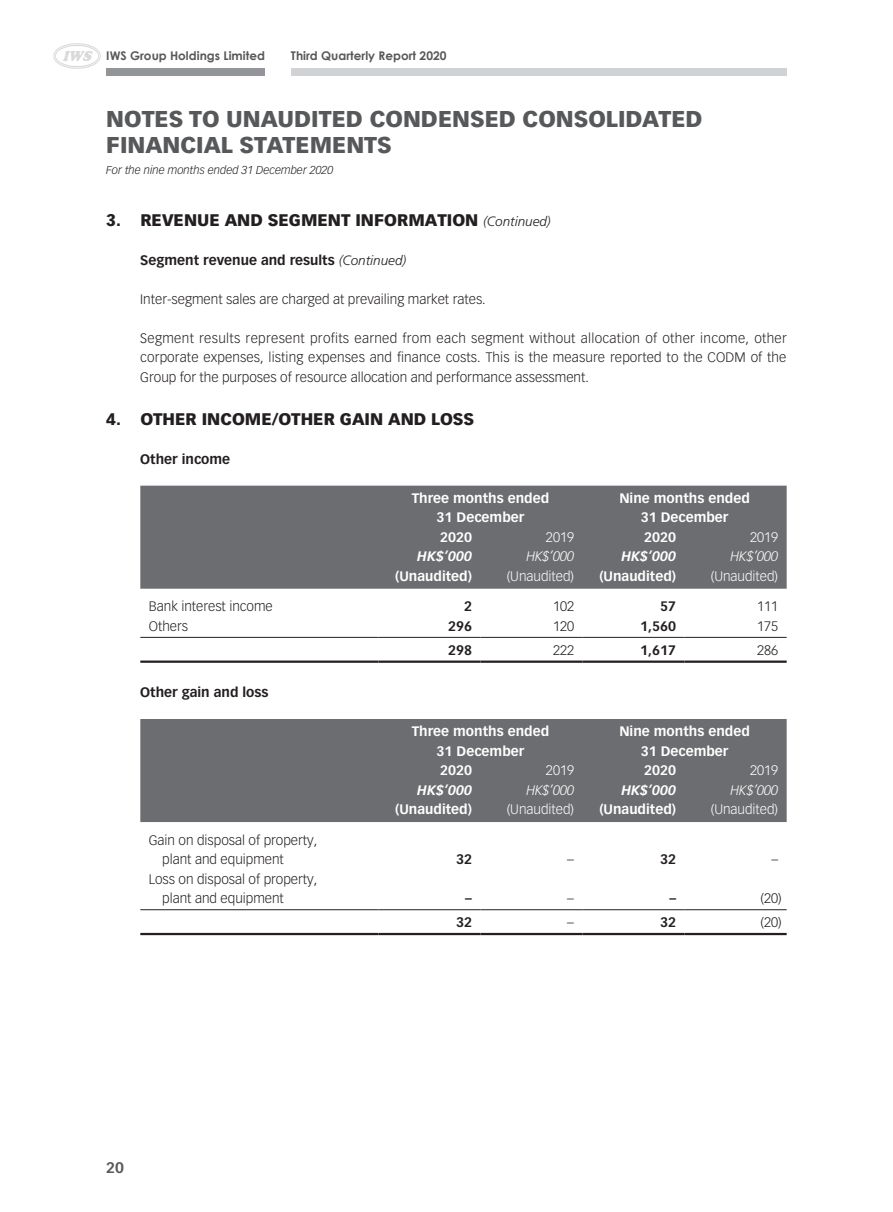
<style>
.page{position:relative;width:893px;height:1212px;background:#fff}
.page>*{position:absolute;margin:0;border:0;box-sizing:border-box;transform-origin:0 0}
.t1{font:900 22.5px/25.5px "Vectora LT Std";color:#57585a}
.t2{font:900 16.5px "Vectora LT Std";color:#231f20}
.t3{font:700 15px "Vectora LT Std";color:#57585a}
.t4{font:300 13.5px/19.5px "Vectora LT Std";color:#231f20}
.t5{font:700 13.5px/19.5px "Vectora LT Std";color:#fff;text-align:center}
.t6{font:700 13.5px "Vectora LT Std";color:#231f20}
.t7{font:300 13.5px "Vectora LT Std";color:#fff}
.t8{font:italic 700 13.5px "Vectora LT Std";color:#fff}
.t9{font:italic 300 13.5px "Vectora LT Std";color:#fff}
.t10{font:700 12px "Century Gothic";color:#57585a}
.t11{font:italic 300 11.25px "Vectora LT Std";color:#231f20}
.s1{font-family:"Frutiger LT Std";font-weight:300;font-style:italic;font-size:13.5px}
.s2{font-family:"Frutiger LT Std";font-weight:300;font-style:italic}
</style>
<div class="page">
<div style="left:106px;top:68px;width:158px;height:7px;background:#939598"></div>
<div style="left:291px;top:68px;width:496px;height:7px;background:#d1d2d4"></div>
<img style="left:53px;top:43px;width:48px;height:26px">
<div style="left:140px;top:486px;width:647px;height:103px;background:#6c6d70"></div>
<hr style="left:140px;top:637px;width:238px;height:1px;background:#231f20">
<hr style="left:378px;top:637px;width:102px;height:1px;background:#231f20">
<hr style="left:480px;top:637px;width:103px;height:1px;background:#231f20">
<hr style="left:583px;top:637px;width:102px;height:1px;background:#231f20">
<hr style="left:685px;top:637px;width:102px;height:1px;background:#231f20">
<hr style="left:140px;top:660px;width:238px;height:3px;background:#231f20">
<hr style="left:378px;top:660px;width:102px;height:3px;background:#231f20">
<hr style="left:480px;top:660px;width:103px;height:3px;background:#231f20">
<hr style="left:583px;top:660px;width:102px;height:3px;background:#231f20">
<hr style="left:685px;top:660px;width:102px;height:3px;background:#231f20">
<div style="left:140px;top:719px;width:647px;height:103px;background:#6c6d70"></div>
<hr style="left:140px;top:909px;width:238px;height:1px;background:#231f20">
<hr style="left:378px;top:909px;width:102px;height:1px;background:#231f20">
<hr style="left:480px;top:909px;width:103px;height:1px;background:#231f20">
<hr style="left:583px;top:909px;width:102px;height:1px;background:#231f20">
<hr style="left:685px;top:909px;width:102px;height:1px;background:#231f20">
<hr style="left:140px;top:933px;width:238px;height:2px;background:#231f20">
<hr style="left:378px;top:933px;width:102px;height:2px;background:#231f20">
<hr style="left:480px;top:933px;width:103px;height:2px;background:#231f20">
<hr style="left:583px;top:933px;width:102px;height:2px;background:#231f20">
<hr style="left:685px;top:933px;width:102px;height:2px;background:#231f20">
<p class="t10" style="left:106px;top:46px;width:160px">IWS Group Holdings Limited</p>
<p class="t10" style="left:291px;top:46px;width:157px">Third Quarterly Report 2020</p>
<h1 class="t1" style="left:106px;top:106px;width:598px">NOTES TO UNAUDITED CONDENSED CONSOLIDATED<br>FINANCIAL STATEMENTS</h1>
<p class="t11" style="left:106px;top:163px;width:228px">For the nine months ended 31 December 2020</p>
<p class="t2" style="left:106px;top:210px;width:446px">3. REVENUE AND SEGMENT INFORMATION <span class="s1">(Continued)</span></p>
<p class="t6" style="left:140px;top:252px;width:267px">Segment revenue and results <span class="s2">(Continued)</span></p>
<p class="t4" style="left:140px;top:289px;width:347px">Inter-segment sales are charged at prevailing market rates.</p>
<p class="t4" style="left:140px;top:328px;width:648px;text-align:justify">Segment results represent profits earned from each segment without allocation of other income, other corporate expenses, listing expenses and finance costs. This is the measure reported to the CODM of the Group for the purposes of resource allocation and performance assessment.</p>
<p class="t2" style="left:106px;top:409px;width:369px">4. OTHER INCOME/OTHER GAIN AND LOSS</p>
<p class="t6" style="left:140px;top:451px;width:91px">Other income</p>
<p class="t5" style="left:412px;top:488px;width:139px">Three months ended<br>31 December</p>
<p class="t5" style="left:619px;top:488px;width:132px">Nine months ended<br>31 December</p>
<p class="t5" style="left:440px;top:527px;width:33px">2020</p>
<p class="t7" style="left:546px;top:529px;width:30px">2019</p>
<p class="t5" style="left:644px;top:527px;width:33px">2020</p>
<p class="t7" style="left:750px;top:529px;width:30px">2019</p>
<p class="t8" style="left:417px;top:548px;width:56px">HK$’000</p>
<p class="t9" style="left:526px;top:548px;width:49px">HK$’000</p>
<p class="t8" style="left:621px;top:548px;width:56px">HK$’000</p>
<p class="t9" style="left:730px;top:548px;width:49px">HK$’000</p>
<p class="t5" style="left:395px;top:566px;width:78px">(Unaudited)</p>
<p class="t7" style="left:507px;top:568px;width:69px">(Unaudited)</p>
<p class="t5" style="left:599px;top:566px;width:78px">(Unaudited)</p>
<p class="t7" style="left:711px;top:568px;width:69px">(Unaudited)</p>
<p class="t4" style="left:149px;top:597px;width:126px">Bank interest income</p>
<p class="t6" style="left:464px;top:598px;width:9px">2</p>
<p class="t4" style="left:553px;top:597px;width:23px">102</p>
<p class="t6" style="left:660px;top:598px;width:17px">57</p>
<p class="t4" style="left:757px;top:597px;width:23px">111</p>
<p class="t4" style="left:149px;top:616px;width:41px">Others</p>
<p class="t6" style="left:448px;top:618px;width:25px">296</p>
<p class="t4" style="left:553px;top:616px;width:23px">120</p>
<p class="t6" style="left:640px;top:618px;width:37px">1,560</p>
<p class="t4" style="left:757px;top:616px;width:23px">175</p>
<p class="t6" style="left:448px;top:642px;width:25px">298</p>
<p class="t4" style="left:553px;top:641px;width:23px">222</p>
<p class="t6" style="left:640px;top:642px;width:37px">1,617</p>
<p class="t4" style="left:757px;top:641px;width:23px">286</p>
<p class="t6" style="left:140px;top:684px;width:130px">Other gain and loss</p>
<p class="t5" style="left:412px;top:722px;width:139px">Three months ended<br>31 December</p>
<p class="t5" style="left:619px;top:722px;width:132px">Nine months ended<br>31 December</p>
<p class="t5" style="left:440px;top:761px;width:33px">2020</p>
<p class="t7" style="left:546px;top:763px;width:30px">2019</p>
<p class="t5" style="left:644px;top:761px;width:33px">2020</p>
<p class="t7" style="left:750px;top:763px;width:30px">2019</p>
<p class="t8" style="left:417px;top:782px;width:56px">HK$’000</p>
<p class="t9" style="left:526px;top:782px;width:49px">HK$’000</p>
<p class="t8" style="left:621px;top:782px;width:56px">HK$’000</p>
<p class="t9" style="left:730px;top:782px;width:49px">HK$’000</p>
<p class="t5" style="left:395px;top:800px;width:78px">(Unaudited)</p>
<p class="t7" style="left:507px;top:801px;width:69px">(Unaudited)</p>
<p class="t5" style="left:599px;top:800px;width:78px">(Unaudited)</p>
<p class="t7" style="left:711px;top:801px;width:69px">(Unaudited)</p>
<p class="t4" style="left:162px;top:830px;width:156px;text-indent:-13px">Gain on disposal of property, plant and equipment</p>
<p class="t6" style="left:456px;top:851px;width:17px">32</p>
<p class="t4" style="left:567px;top:850px;width:8px">–</p>
<p class="t6" style="left:660px;top:851px;width:17px">32</p>
<p class="t4" style="left:771px;top:850px;width:8px">–</p>
<p class="t4" style="left:162px;top:869px;width:156px;text-indent:-13px">Loss on disposal of property, plant and equipment</p>
<p class="t3" style="left:106px;top:1158px;width:19px">20</p>
<p class="t6" style="left:465px;top:890px;width:8px">–</p>
<p class="t4" style="left:567px;top:889px;width:8px">–</p>
<p class="t6" style="left:669px;top:890px;width:8px">–</p>
<p class="t4" style="left:761px;top:889px;width:23px">(20)</p>
<p class="t6" style="left:456px;top:914px;width:17px">32</p>
<p class="t4" style="left:567px;top:913px;width:8px">–</p>
<p class="t6" style="left:660px;top:914px;width:17px">32</p>
<p class="t4" style="left:761px;top:913px;width:23px">(20)</p>
</div>
